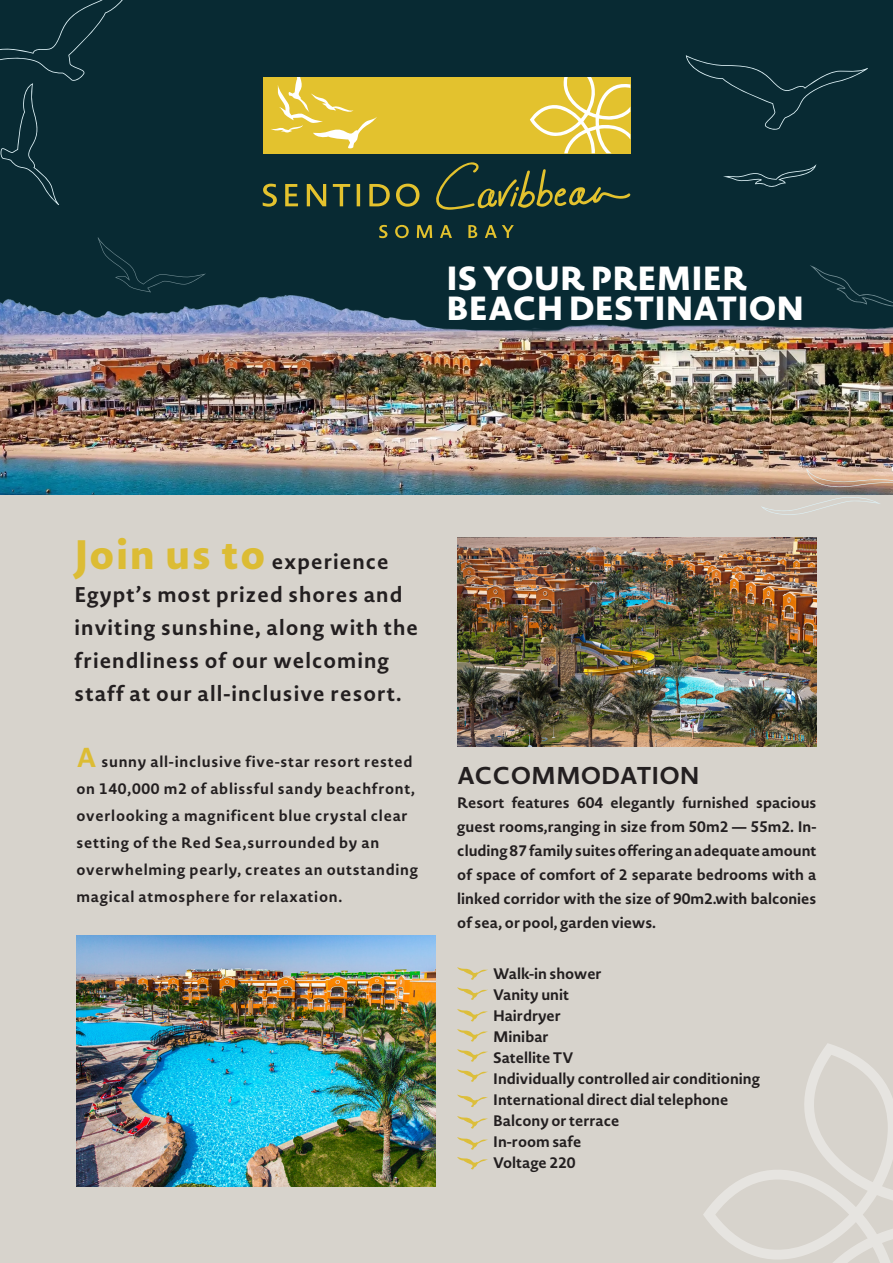
<style>
.page{position:relative;width:893px;height:1263px;background:#d7d3cc}
.page>*{position:absolute;margin:0;border:0;box-sizing:border-box;transform-origin:0 0}
.Title_1{font:800 33px/30px "Novel Sans Pro";color:#fff}
.Body_text_1_-_left_justify{font:700 24px "Novel Sans Pro";color:#231f20}
.Heading_2_-_left_-_space_after{font:700 21px/33px "Novel Sans Pro";letter-spacing:.05em;color:#231f20}
.Body_text_1_-_left_justify-2{font:700 15px/24px "Novel Sans Pro";color:#231f20;text-align:justify}
.Heading_2_-_left_-_space_after-2{font:700 15px/27px "Novel Sans Pro";letter-spacing:.05em;color:#231f20}
.Body_text_1_-_left{font:700 15px "Novel Sans Pro";color:#231f20}
.s1{font-weight:800;font-size:40.5px;color:#dcbc34}
.s2{font-size:27px;color:#dcbc34}
</style>
<div class="page">
<svg style="left:703px;top:1043px;width:190px;height:220px"></svg>
<div style="left:0;top:0;width:893px;height:410px;background:#082a33"></div>
<svg style="left:0;top:0;width:123px;height:205px"></svg>
<svg style="left:810px;top:265px;width:40px;height:22px"></svg>
<svg style="left:98px;top:237px;width:108px;height:50px"></svg>
<img style="left:0;top:287px;width:893px;height:207px">
<img style="left:457px;top:538px;width:359px;height:208px">
<img style="left:77px;top:935px;width:359px;height:251px">
<svg style="left:457px;top:967px;width:31px;height:13px"></svg>
<svg style="left:457px;top:1029px;width:31px;height:12px"></svg>
<svg style="left:457px;top:1116px;width:31px;height:12px"></svg>
<svg style="left:457px;top:987px;width:31px;height:13px"></svg>
<svg style="left:457px;top:1049px;width:31px;height:13px"></svg>
<svg style="left:457px;top:1094px;width:31px;height:13px"></svg>
<svg style="left:457px;top:1009px;width:31px;height:12px"></svg>
<svg style="left:457px;top:1069px;width:31px;height:13px"></svg>
<svg style="left:457px;top:1137px;width:31px;height:13px"></svg>
<svg style="left:457px;top:1157px;width:31px;height:12px"></svg>
<svg style="left:686px;top:55px;width:182px;height:75px"></svg>
<svg style="left:723px;top:164px;width:93px;height:23px"></svg>
<svg style="left:761px;top:497px;width:119px;height:18px"></svg>
<svg style="left:806px;top:468px;width:87px;height:21px;background:#cca992"></svg>
<div style="left:263px;top:77px;width:367px;height:76px;background:#e3c22e"></div>
<svg style="left:271px;top:77px;width:106px;height:72px"></svg>
<svg style="left:530px;top:77px;width:100px;height:76px"></svg>
<svg style="left:263px;top:162px;width:368px;height:48px"></svg>
<svg style="left:379px;top:225px;width:135px;height:13px"></svg>
<p class="Title_1" style="left:446px;top:262px;width:359px">IS YOUR PREMIER<br>BEACH DESTINATION</p>
<p class="Heading_2_-_left_-_space_after" style="left:75px;top:544px;width:345px"><span class="s1">Join us to</span> experience<br>Egypt’s most prized shores and inviting sunshine, along with the friendliness of our welcoming staff at our all-inclusive resort.</p>
<p class="Heading_2_-_left_-_space_after-2" style="left:76px;top:748px;width:343px"><span class="s2">A</span> sunny all-inclusive five-star resort rested on 140,000 m2 of ablissful sandy beachfront, overlooking a magnificent blue crystal clear setting of the Red Sea,surrounded by an overwhelming pearly, creates an outstanding magical atmosphere for relaxation.</p>
<p class="Body_text_1_-_left_justify" style="left:457px;top:757px;width:244px">ACCOMMODATION</p>
<p class="Body_text_1_-_left_justify-2" style="left:457px;top:790px;width:361px">Resort features 604 elegantly furnished spacious guest rooms,ranging in size from 50m2 — 55m2. In&shy;cluding 87 family suites offering an adequate amount of space of comfort of 2 separate bedrooms with a linked corridor with the size of 90m2.with balconies of sea, or pool, garden views.</p>
<p class="Body_text_1_-_left" style="left:493px;top:962px;width:110px">Walk-in shower</p>
<p class="Body_text_1_-_left" style="left:493px;top:983px;width:77px">Vanity unit</p>
<p class="Body_text_1_-_left" style="left:493px;top:1004px;width:69px">Hairdryer</p>
<p class="Body_text_1_-_left" style="left:493px;top:1025px;width:57px">Minibar</p>
<p class="Body_text_1_-_left" style="left:493px;top:1046px;width:82px">Satellite TV</p>
<p class="Body_text_1_-_left" style="left:493px;top:1067px;width:268px">Individually controlled air conditioning</p>
<p class="Body_text_1_-_left" style="left:493px;top:1088px;width:237px">International direct dial telephone</p>
<p class="Body_text_1_-_left" style="left:493px;top:1109px;width:128px">Balcony or terrace</p>
<p class="Body_text_1_-_left" style="left:493px;top:1130px;width:90px">In-room safe</p>
<p class="Body_text_1_-_left" style="left:493px;top:1151px;width:84px">Voltage 220</p>
</div>
